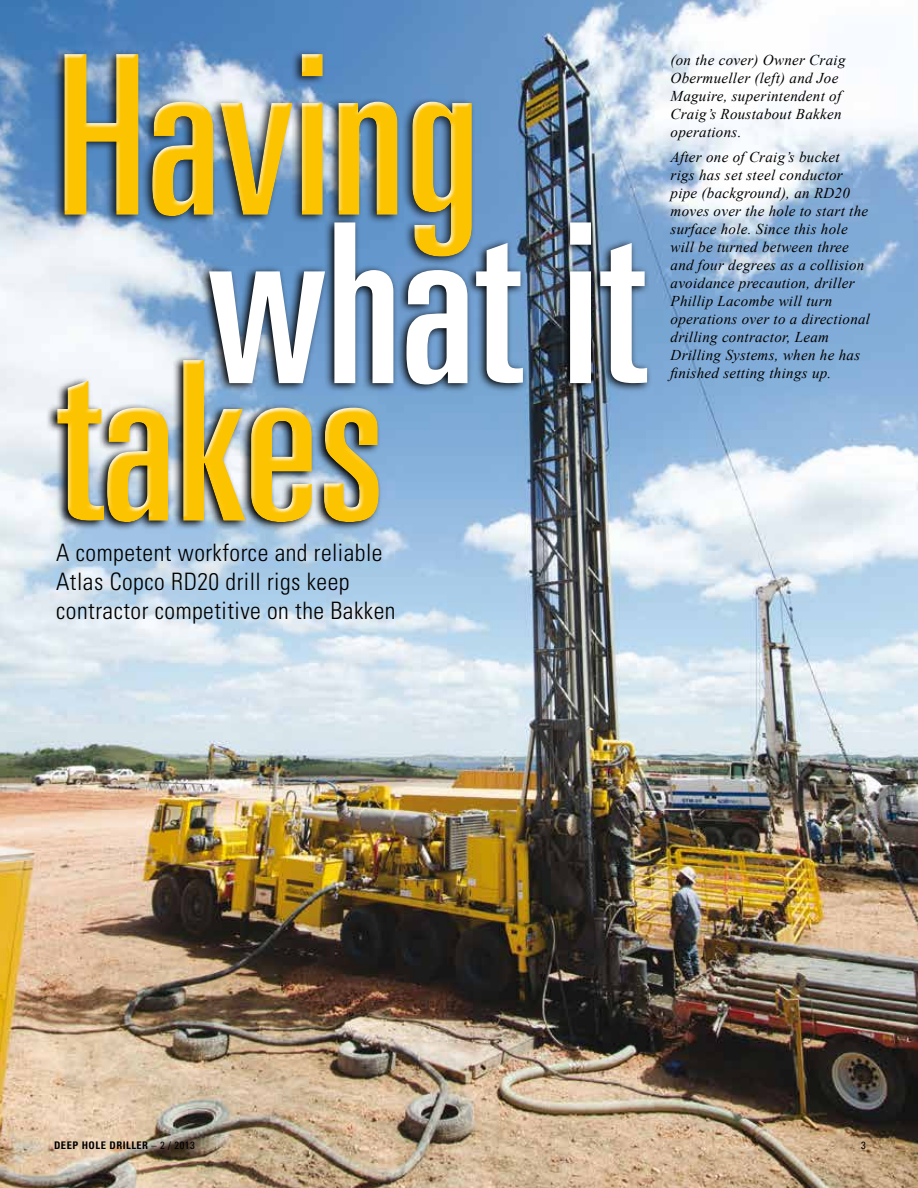
<style>
.page{position:relative;width:918px;height:1188px;background:#fff}
.page>*{position:absolute;margin:0;border:0;box-sizing:border-box;transform-origin:0 0}
.t1{font:ultra-condensed 222.6px "Univers LT Std";color:#fcc400}
.t2{font:ultra-condensed 222.6px "Univers LT Std";color:#fff}
.t3{font:300 condensed 24px/28.8px "Univers LT Std";letter-spacing:.02em;color:#000}
.t4{font:italic 15px/18px "Times New Roman";letter-spacing:.02em;color:#000}
.t5{font:700 condensed 10.5px "Univers LT Std";letter-spacing:.05em;color:#000}
.t6{font:condensed 10.5px "Univers LT Std";color:#000}
.s1{font-weight:400}
</style>
<div class="page">
<img style="left:0;top:0;width:918px;height:1188px">
<div style="left:53px;top:49px;width:423px;height:217px;background:#000;opacity:.77"></div>
<svg style="left:60px;top:49px;width:416px;height:199px;background:#5b7794"></svg>
<svg style="left:198px;top:217px;width:454px;height:177px;background:#415b75"></svg>
<svg style="left:46px;top:355px;width:337px;height:177px;background:#a4bcd3"></svg>
<svg style="left:52px;top:355px;width:327px;height:168px;background:#6b7783"></svg>
<h1 class="t1" style="left:56px;top:9px;width:425px">Having</h1>
<h1 class="t2" style="left:207px;top:177px;width:439px">what it</h1>
<h1 class="t1" style="left:56px;top:315px;width:330px">takes</h1>
<h2 class="t3" style="left:56px;top:538px;width:341px">A competent workforce and reliable<br>Atlas Copco RD20 drill rigs keep contractor competitive on the Bakken</h2>
<p class="t4" style="left:671px;top:51px;width:176px">(on the cover) Owner Craig<br>Obermueller (left) and Joe<br>Maguire, superintendent of<br>Craig’s Roustabout Bakken operations.</p>
<p class="t4" style="left:671px;top:147px;width:201px">After one of Craig’s bucket<br>rigs has set steel conductor pipe (background), an RD20 moves over the hole to start the surface hole. Since this hole will be turned between three and four degrees as a collision avoidance precaution, driller<br>Phillip Lacombe will turn operations over to a directional drilling contractor, Leam<br>Drilling Systems, when he has finished setting things up.</p>
<p class="t5" style="left:54px;top:1138px;width:142px">DEEP HOLE DRILLER <span class="s1">– 2 / 2013</span></p>
<p class="t6" style="left:861px;top:1138px;width:6px">3</p>
</div>
